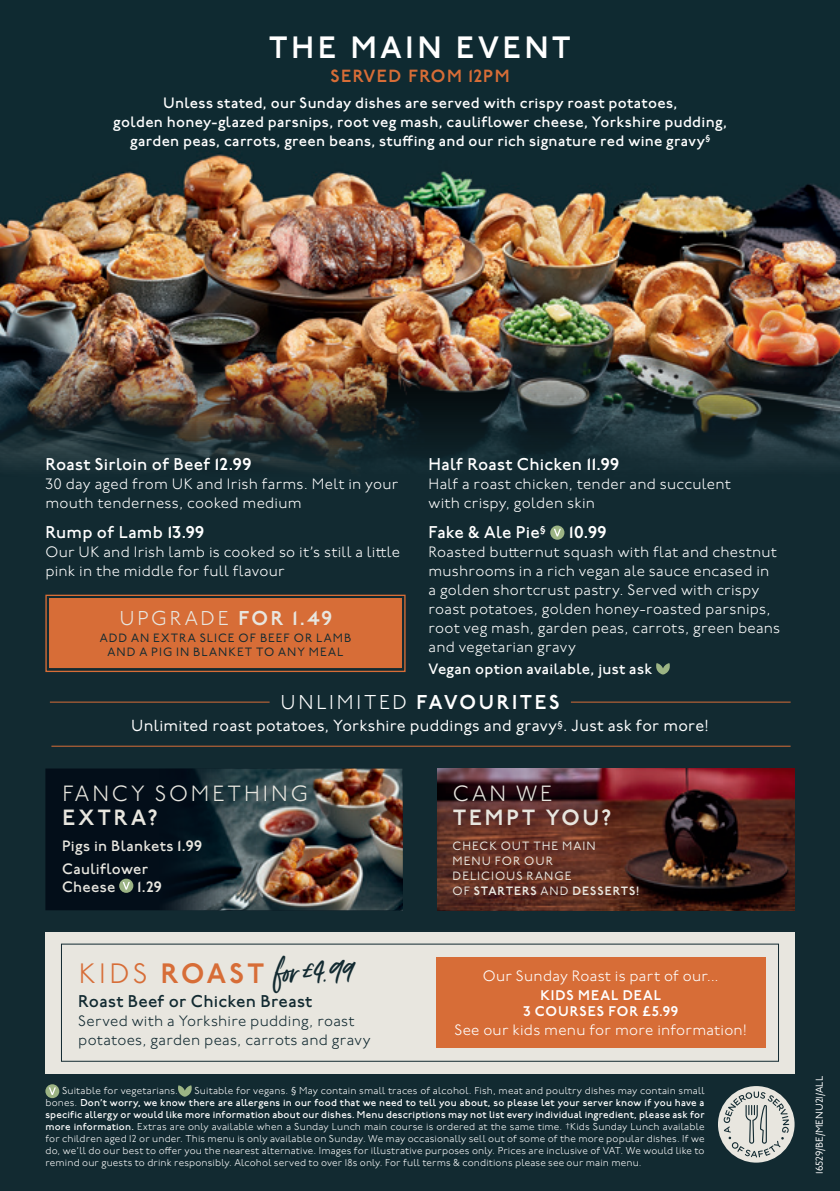
<style>
.page{position:relative;width:840px;height:1191px;background:#fff}
.page>*{position:absolute;margin:0;border:0;box-sizing:border-box;transform-origin:0 0}
.t1{font:38px "Fave Script Pro";color:#122a31}
.t2{font:600 30.8px "P22 Underground";letter-spacing:.125em;color:#fff}
.t3{font:300 22px "P22 Underground";letter-spacing:.13em;color:#e8e6df}
.t4{font:600 22px "P22 Underground";letter-spacing:.13em;color:#e8e6df}
.t5{font:600 20px "P22 Underground";letter-spacing:.125em;color:#fff}
.t6{font:300 20px "P22 Underground";letter-spacing:.14em;color:#e8e6df}
.t7{font:600 17.6px "P22 Underground";letter-spacing:.08em;color:#d76d37}
.t8{font:500 17px "P22 Underground";letter-spacing:.015em;color:#fff}
.t9{font:500 17px "P22 Underground";letter-spacing:.02em;color:#122a31}
.t10{font:600 17px "P22 Underground";color:#fff}
.t11{font:16px "P22 Underground";letter-spacing:.015em;color:#fff}
.t12{font:300 15px/19px "P22 Underground";letter-spacing:.015em;color:#fff}
.t13{font:500 15px/19px "P22 Underground";letter-spacing:.02em;color:#fff;text-align:center}
.t14{font:300 15px/19px "P22 Underground";letter-spacing:.02em;color:#122a31}
.t15{font:500 15px/22.8px "P22 Underground";letter-spacing:.02em;color:#e8e6df}
.t16{font:600 15px "P22 Underground";color:#e8e6df}
.t17{font:600 14px/16px "P22 Underground";letter-spacing:.065em;color:#fff;text-align:center}
.t18{font:12px/15px "P22 Underground";letter-spacing:.085em;color:#e8e6df}
.t19{font:12px/14px "P22 Underground";letter-spacing:.085em;color:#122a31;text-align:center}
.t20{font:300 10px/12px "P22 Underground";letter-spacing:.015em;color:#fff;text-align:justify}
.t21{font:10px "P22 Underground";color:#fff}
.s1{font-weight:600}
.s2{font-weight:300}
.s3{font-family:"P22 Underground";font-weight:300;font-size:28px;color:#d76d37}
.s4{font-family:"P22 Underground";font-weight:600;font-size:28px;color:#d76d37}
.s5{font-weight:500}
</style>
<div class="page">
<div style="left:0;top:0;width:839px;height:1191px;background:#122a31"></div>
<img style="left:0;top:152px;width:839px;height:387px">
<div style="left:45px;top:1084px;width:14px;height:14px;background:#9cb484;border-radius:50%"></div>
<svg style="left:49px;top:1087px;width:7px;height:8px"></svg>
<svg style="left:178px;top:1085px;width:14px;height:11px"></svg>
<img style="left:437px;top:768px;width:357px;height:142px">
<div style="left:45px;top:931px;width:749px;height:142px;background:#e8e6df"></div>
<svg style="left:550px;top:525px;width:14px;height:15px"></svg>
<svg style="left:553px;top:529px;width:7px;height:7px"></svg>
<svg style="left:656px;top:663px;width:13px;height:11px"></svg>
<svg style="left:45px;top:594px;width:361px;height:78px"></svg>
<div style="left:49px;top:598px;width:352px;height:70px;border:4px solid #d76d37"></div>
<div style="left:45px;top:768px;width:114px;height:142px;background:#030e19"></div>
<img style="left:159px;top:768px;width:244px;height:142px">
<svg style="left:119px;top:878px;width:14px;height:15px"></svg>
<svg style="left:123px;top:882px;width:7px;height:7px"></svg>
<hr style="left:50px;top:701px;width:219px;height:1px;background:#d76d37">
<hr style="left:570px;top:701px;width:220px;height:1px;background:#d76d37">
<hr style="left:51px;top:745px;width:739px;height:1px;background:#d76d37">
<div style="left:435px;top:957px;width:330px;height:91px;background:#d76d37"></div>
<div style="left:717px;top:1086px;width:77px;height:76px;background:#e8e6df;border-radius:50%"></div>
<svg style="left:723px;top:1091px;width:65px;height:66px"></svg>
<h2 class="t2" style="left:269px;top:30px;width:303px">THE MAIN EVENT</h2>
<h3 class="t7" style="left:330px;top:67px;width:180px">SERVED FROM 12PM</h3>
<p class="t13" style="left:113px;top:94px;width:615px">Unless stated, our Sunday dishes are served with crispy roast potatoes,<br>golden honey-glazed parsnips, root veg mash, cauliflower cheese, Yorkshire pudding, garden peas, carrots, green beans, stuffing and our rich signature red wine gravy<sup>§</sup></p>
<h3 class="t8" style="left:45px;top:455px;width:207px">Roast Sirloin of Beef <span class="s1">12.99</span></h3>
<h3 class="t12" style="left:45px;top:475px;width:354px">30 day aged from UK and Irish farms. Melt in your mouth tenderness, cooked medium</h3>
<h3 class="t8" style="left:45px;top:523px;width:160px">Rump of Lamb <span class="s1">13.99</span></h3>
<h3 class="t12" style="left:45px;top:543px;width:356px">Our UK and Irish lamb is cooked so it’s still a little pink in the middle for full flavour</h3>
<h3 class="t6" style="left:119px;top:607px;width:214px">UPGRADE <span class="s1">FOR 1.49</span></h3>
<p class="t19" style="left:100px;top:631px;width:253px">ADD AN EXTRA SLICE OF BEEF OR LAMB<br>AND A PIG IN BLANKET TO ANY MEAL</p>
<h3 class="t8" style="left:428px;top:455px;width:192px">Half Roast Chicken <span class="s1">11.99</span></h3>
<h3 class="t12" style="left:428px;top:475px;width:303px">Half a roast chicken, tender and succulent with crispy, golden skin</h3>
<h3 class="t8" style="left:428px;top:523px;width:118px">Fake &amp; Ale Pie<sup>§</sup></h3>
<h3 class="t10" style="left:569px;top:523px;width:39px">10.99</h3>
<p class="t12" style="left:428px;top:543px;width:353px">Roasted butternut squash with flat and chestnut mushrooms in a rich vegan ale sauce encased in a golden shortcrust pastry. Served with crispy roast potatoes, golden honey-roasted parsnips, root veg mash, garden peas, carrots, green beans and vegetarian gravy</p>
<h3 class="t13" style="left:428px;top:660px;width:225px">Vegan option available, just ask</h3>
<h3 class="t5" style="left:280px;top:691px;width:281px"><span class="s2">UNLIMITED</span> FAVOURITES</h3>
<h3 class="t11" style="left:131px;top:717px;width:578px">Unlimited roast potatoes, Yorkshire puddings and gravy<sup>§</sup>. Just ask for more!</h3>
<h3 class="t3" style="left:63px;top:781px;width:247px">FANCY SOMETHING</h3>
<h3 class="t4" style="left:63px;top:805px;width:96px">EXTRA?</h3>
<h3 class="t15" style="left:62px;top:834px;width:141px">Pigs in Blankets <span class="s1">1.99<br></span>Cauliflower</h3>
<h3 class="t15" style="left:62px;top:875px;width:55px">Cheese</h3>
<h3 class="t16" style="left:137px;top:878px;width:26px">1.29</h3>
<h1 class="t1" style="left:79px;top:950px;width:277px"><span class="s3">KIDS</span> <span class="s4">ROAST</span> for £4.99</h1>
<h3 class="t9" style="left:78px;top:992px;width:235px">Roast Beef or Chicken Breast</h3>
<h3 class="t14" style="left:78px;top:1012px;width:293px">Served with a Yorkshire pudding, roast potatoes, garden peas, carrots and gravy</h3>
<h3 class="t3" style="left:452px;top:781px;width:101px">CAN WE</h3>
<h3 class="t4" style="left:452px;top:805px;width:160px">TEMPT YOU?</h3>
<p class="t18" style="left:452px;top:838px;width:188px">CHECK OUT THE MAIN<br>MENU FOR OUR<br>DELICIOUS RANGE<br>OF <span class="s1">STARTERS</span> AND <span class="s1">DESSERTS!</span></p>
<h3 class="t12" style="left:482px;top:967px;width:237px">Our Sunday Roast is part of our...</h3>
<h3 class="t17" style="left:523px;top:988px;width:156px">KIDS MEAL DEAL<br>3 COURSES FOR £5.99</h3>
<h3 class="t12" style="left:454px;top:1021px;width:294px">See our kids menu for more information!</h3>
<p class="t20" style="left:45px;top:1085px;width:660px;text-indent:149px">Suitable for vegans. § May contain small traces of alcohol. Fish, meat and poultry dishes may contain small bones. <span class="s5">Don’t worry, we know there are allergens in our food that we need to tell you about, so please let your server know if you have a specific allergy or would like more information about our dishes. Menu descriptions may not list every individual ingredient, please ask for more information.</span> Extras are only available when a Sunday Lunch main course is ordered at the same time. †Kids Sunday Lunch available for children aged 12 or under. This menu is only available on Sunday. We may occasionally sell out of some of the more popular dishes. If we do, we’ll do our best to offer you the nearest alternative. Images for illustrative purposes only. Prices are inclusive of VAT. We would like to remind our guests to drink responsibly. Alcohol served to over 18s only. For full terms &amp; conditions please see our main menu.</p>
<p class="t20" style="left:62px;top:1085px;width:117px">Suitable for vegetarians.</p>
<p class="t21" style="left:813px;top:1174px;width:99px;rotate:-90deg">16529/BE/MENU21/ALL</p>
</div>
